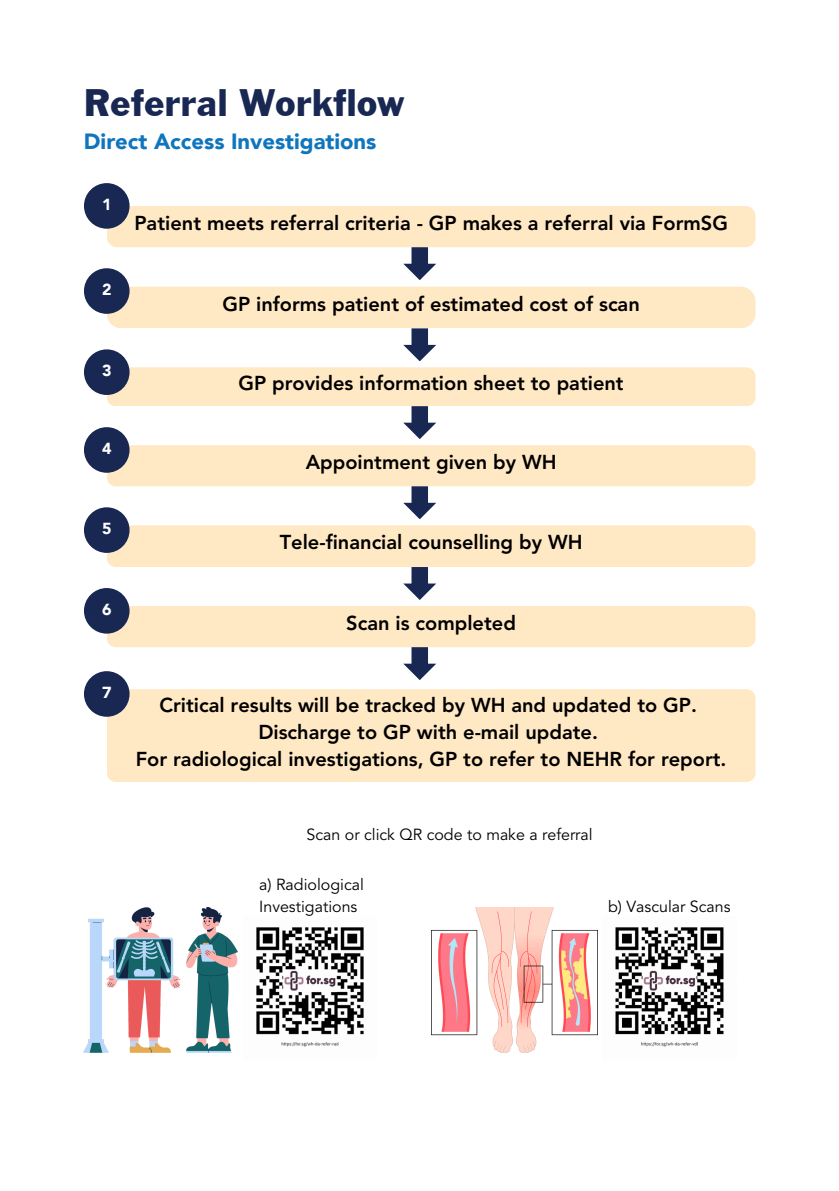
<style>
.page{position:relative;width:839px;height:1191px;background:#fff}
.page>*{position:absolute;margin:0;border:0;box-sizing:border-box;transform-origin:0 0}
.t1{font:40px "Franklin Gothic";color:#182853}
.t2{font:900 22px "Avenir LT";color:#0f75bd}
.t3{font:800 20px/27px "Avenir LT Std";color:#000;text-align:center}
.t4{font:16px/21.4px "Avenir LT Std";color:#000}
.t5{font:900 16px "Avenir LT";color:#fff}
</style>
<div class="page">
<div style="left:107px;top:206px;width:648px;height:41px;background:#ffe8c4;border-radius:10px"></div>
<div style="left:107px;top:367px;width:648px;height:39px;background:#ffe8c4;border-radius:9px"></div>
<div style="left:84px;top:183px;width:45px;height:46px;background:#182853;border-radius:50%"></div>
<div style="left:84px;top:268px;width:45px;height:46px;background:#182853;border-radius:50%"></div>
<div style="left:84px;top:349px;width:45px;height:46px;background:#182853;border-radius:50%"></div>
<div style="left:107px;top:445px;width:648px;height:41px;background:#ffe8c4;border-radius:9px"></div>
<div style="left:84px;top:427px;width:45px;height:46px;background:#182853;border-radius:50%"></div>
<div style="left:107px;top:525px;width:648px;height:42px;background:#ffe8c4;border-radius:9px"></div>
<div style="left:84px;top:507px;width:45px;height:46px;background:#182853;border-radius:50%"></div>
<svg style="left:403px;top:247px;width:33px;height:33px"></svg>
<svg style="left:107px;top:287px;width:648px;height:74px"></svg>
<svg style="left:403px;top:406px;width:33px;height:33px"></svg>
<svg style="left:403px;top:486px;width:33px;height:33px"></svg>
<div style="left:107px;top:606px;width:648px;height:41px;background:#ffe8c4;border-radius:9px"></div>
<div style="left:84px;top:588px;width:45px;height:46px;background:#182853;border-radius:50%"></div>
<svg style="left:403px;top:567px;width:33px;height:33px"></svg>
<div style="left:107px;top:689px;width:648px;height:93px;background:#ffe8c4;border-radius:9px"></div>
<div style="left:84px;top:671px;width:45px;height:46px;background:#182853;border-radius:50%"></div>
<svg style="left:403px;top:647px;width:33px;height:33px"></svg>
<img style="left:84px;top:907px;width:153px;height:146px">
<img style="left:431px;top:907px;width:166px;height:146px">
<img style="left:615px;top:927px;width:109px;height:120px">
<img style="left:256px;top:927px;width:108px;height:120px">
<p class="t1" style="left:84px;top:89px;width:322px">Referral Workflow</p>
<p class="t2" style="left:84px;top:128px;width:294px">Direct Access Investigations</p>
<p class="t5" style="left:102px;top:195px;width:11px">1</p>
<h1 class="t5" style="left:102px;top:280px;width:11px">2</h1>
<p class="t5" style="left:102px;top:361px;width:11px">3</p>
<p class="t5" style="left:102px;top:439px;width:11px">4</p>
<p class="t5" style="left:102px;top:519px;width:11px">5</p>
<p class="t5" style="left:102px;top:600px;width:11px">6</p>
<p class="t5" style="left:102px;top:683px;width:11px">7</p>
<h2 class="t3" style="left:134px;top:211px;width:595px">Patient meets referral criteria - GP makes a referral via FormSG</h2>
<p class="t3" style="left:222px;top:292px;width:419px">GP informs patient of estimated cost of scan</p>
<h1 class="t3" style="left:238px;top:371px;width:386px">GP provides information sheet to patient</h1>
<h1 class="t3" style="left:306px;top:451px;width:252px">Appointment given by WH</h1>
<h1 class="t3" style="left:280px;top:531px;width:304px">Tele-financial counselling by WH</h1>
<h1 class="t3" style="left:346px;top:611px;width:171px">Scan is completed</h1>
<h1 class="t3" style="left:136px;top:693px;width:592px">Critical results will be tracked by WH and updated to GP.<br>Discharge to GP with e-mail update.<br>For radiological investigations, GP to refer to NEHR for report.</h1>
<p class="t4" style="left:306px;top:825px;width:287px">Scan or click QR code to make a referral</p>
<p class="t4" style="left:259px;top:876px;width:106px">a) Radiological<br>Investigations</p>
<p class="t4" style="left:608px;top:897px;width:124px">b) Vascular Scans</p>
</div>
